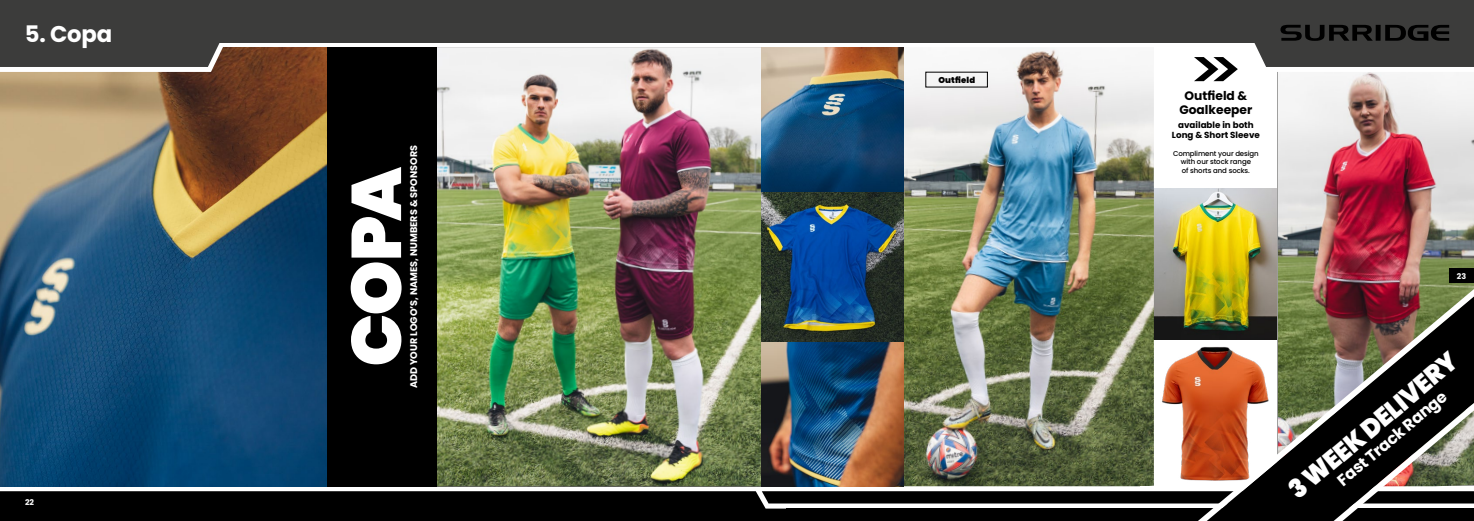
<style>
.page{position:relative;width:1474px;height:521px;background:#fff}
.page>*{position:absolute;margin:0;border:0;box-sizing:border-box;transform-origin:0 0}
.t1{font:900 70px "Poppins";color:#fff}
.t2{font:900 26.25px "Poppins";color:#fff;scale:.95 1}
.t3{font:700 22.75px "Poppins";color:#fff}
.t4{font:700 16.1px "Poppins";color:#fff}
.t5{font:700 12.25px/14px "Poppins";color:#000;text-align:center}
.t6{font:700 9.62px "Poppins";color:#fff}
.t7{font:700 8.75px/10.5px "Poppins";color:#000;text-align:center}
.t8{font:900 8.49px "Poppins";letter-spacing:.02em;color:#000}
.t9{font:700 7.88px "Poppins";color:#fff}
.t10{font:500 7px/8.8px "Poppins";letter-spacing:-.015em;color:#000;text-align:center}
</style>
<div class="page">
<img style="left:1153px;top:189px;width:124px;height:297px">
<img style="left:903px;top:47px;width:250px;height:439px">
<img style="left:0;top:47px;width:327px;height:439px">
<img style="left:437px;top:47px;width:324px;height:439px">
<img style="left:761px;top:191px;width:142px;height:151px">
<svg style="left:761px;top:47px;width:142px;height:144px"></svg>
<img style="left:761px;top:342px;width:142px;height:144px">
<img style="left:1277px;top:81px;width:196px;height:182px">
<svg style="left:0;top:42px;width:238px;height:32px"></svg>
<div style="left:0;top:0;width:737px;height:42px;background:#3c3c3b"></div>
<svg style="left:0;top:491px;width:1171px;height:30px"></svg>
<div style="left:737px;top:0;width:736px;height:42px;background:#3c3c3b"></div>
<div style="left:327px;top:47px;width:110px;height:439px;background:#000"></div>
<img style="left:1171px;top:263px;width:302px;height:258px">
<svg style="left:1235px;top:324px;width:238px;height:197px"></svg>
<div style="left:1449px;top:268px;width:24px;height:15px;background:#000"></div>
<svg style="left:1193px;top:24px;width:280px;height:57px"></svg>
<div style="left:1375px;top:25px;width:5px;height:16px;background:#000"></div>
<h3 class="t3" style="left:25px;top:21px;width:89px">5. Copa</h3>
<p class="t9" style="left:25px;top:498px;width:10px">22</p>
<h1 class="t1" style="left:336px;top:366px;width:201px;rotate:-90deg">COPA</h1>
<h3 class="t6" style="left:408px;top:388px;width:244px;rotate:-90deg">ADD YOUR LOGO’S, NAMES, NUMBERS &amp; SPONSORS</h3>
<p class="t8" style="left:938px;top:75px;width:38px">Outfield</p>
<h3 class="t5" style="left:1179px;top:88px;width:74px">Outfield &amp;<br>Goalkeeper</h3>
<p class="t7" style="left:1171px;top:119px;width:89px">available in both<br>Long &amp; Short Sleeve</p>
<p class="t10" style="left:1172px;top:149px;width:87px">Compliment your design with our stock range<br>of shorts and socks.</p>
<p class="t9" style="left:1456px;top:271px;width:11px">23</p>
<h2 class="t2" style="left:1282px;top:482px;width:224px;rotate:-40deg">3 WEEK DELIVERY</h2>
<h3 class="t4" style="left:1333px;top:475px;width:139px;rotate:-40deg">Fast Track Range</h3>
</div>
